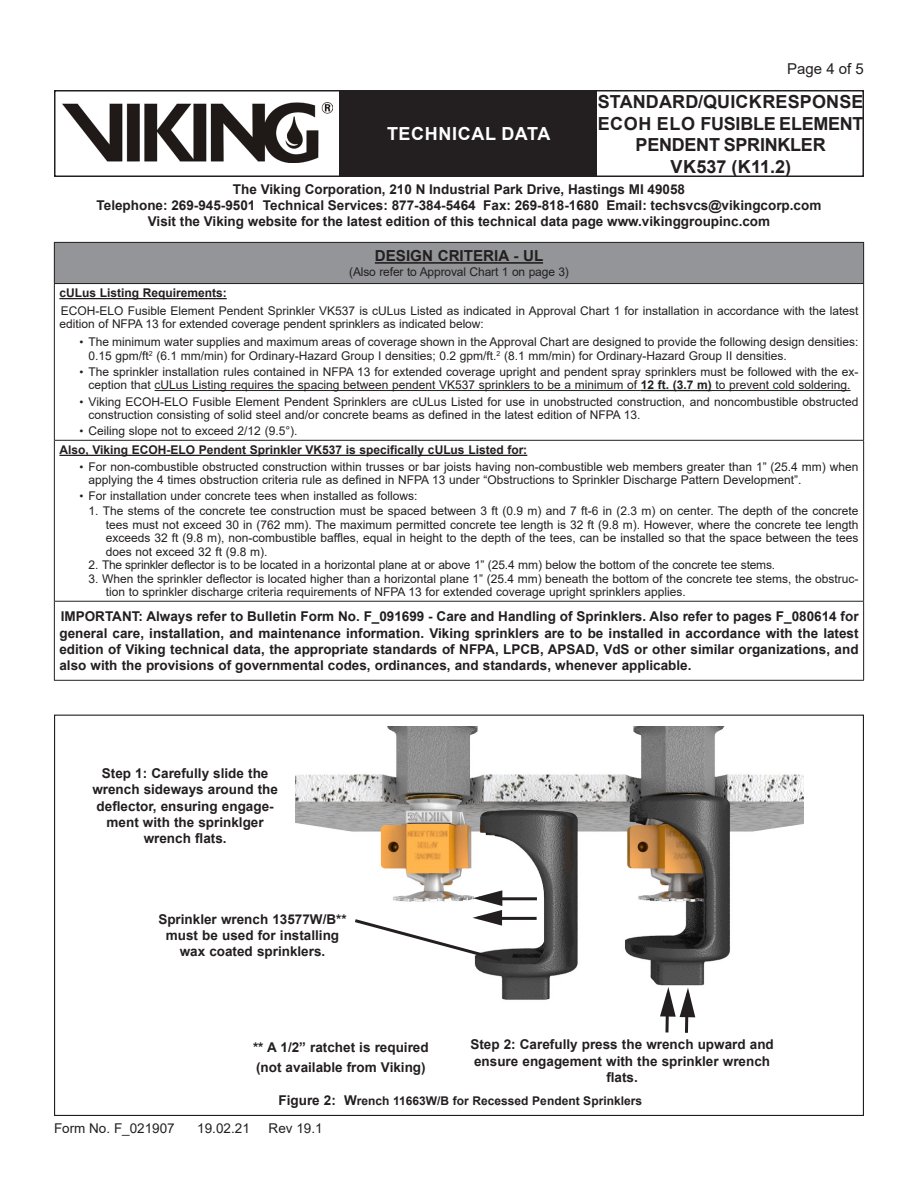
<style>
.page{position:relative;width:918px;height:1188px;background:#fff}
.page>*{position:absolute;margin:0;border:0;box-sizing:border-box;transform-origin:0 0}
.t1{font:700 18px/21.6px "Arial";letter-spacing:-.015em;color:#231f20;text-align:center}
.t2{font:700 18px "Arial";letter-spacing:.035em;color:#fff}
.Table_Text_Bold{font:700 15.15px "Arial";color:#231f20}
.t3{font:15px "Arial";color:#231f20}
.Body_Text_2{font:700 13.5px/16.2px "Arial";color:#231f20;text-align:center}
.Center_-_Bold{font:700 13.5px/16.2px "Arial";color:#231f20;text-align:center}
.t4{font:13.5px "Arial";color:#231f20}
.Steps{font:12px/13.5px "Arial";color:#231f20}
.Body_Text_2-2{font:12px/13.5px "Arial";color:#231f20}
.Lettered_List{font:700 12px "Arial";color:#231f20}
.Center_-_Bold-2{font:700 12px "Arial";color:#231f20}
.Table_Text_Bold-2{font:12px "Arial";letter-spacing:-.01em;color:#231f20}
.s1{font-size:11.4px}
.s2{font-weight:700}
.s3{font-size:13.5px}
</style>
<div class="page">
<div style="left:54px;top:90px;width:810px;height:87px;border:2px solid #231f20"></div>
<div style="left:340px;top:91px;width:257px;height:85px;background:#231f20"></div>
<img style="left:63px;top:102px;width:269px;height:60px">
<div style="left:54px;top:242px;width:810px;height:42px;background:#939598"></div>
<hr style="left:54px;top:242px;width:810px;height:1px;background:#231f20">
<hr style="left:863px;top:243px;width:1px;height:40px;background:#231f20">
<hr style="left:54px;top:283px;width:810px;height:1px;background:#231f20">
<hr style="left:863px;top:284px;width:1px;height:156px;background:#231f20">
<hr style="left:55px;top:440px;width:809px;height:1px;background:#231f20">
<hr style="left:863px;top:441px;width:1px;height:160px;background:#231f20">
<hr style="left:55px;top:601px;width:809px;height:1px;background:#231f20">
<hr style="left:863px;top:602px;width:1px;height:78px;background:#231f20">
<hr style="left:54px;top:680px;width:810px;height:1px;background:#231f20">
<hr style="left:54px;top:284px;width:1px;height:156px;background:#231f20">
<hr style="left:54px;top:440px;width:1px;height:161px;background:#231f20">
<hr style="left:54px;top:601px;width:1px;height:79px;background:#231f20">
<hr style="left:54px;top:243px;width:1px;height:40px;background:#231f20">
<hr style="left:375px;top:262px;width:168px;height:2px;background:#231f20">
<hr style="left:59px;top:298px;width:168px;height:1px;background:#231f20">
<hr style="left:155px;top:390px;width:486px;height:1px;background:#231f20">
<hr style="left:641px;top:390px;width:71px;height:1px;background:#231f20">
<hr style="left:712px;top:390px;width:139px;height:1px;background:#231f20">
<hr style="left:59px;top:455px;width:468px;height:1px;background:#231f20">
<img style="left:296px;top:726px;width:507px;height:274px">
<hr style="left:494px;top:897px;width:43px;height:3px;background:#231f20">
<hr style="left:494px;top:917px;width:43px;height:3px;background:#231f20">
<svg style="left:658px;top:989px;width:39px;height:30px"></svg>
<svg style="left:665px;top:1008px;width:4px;height:24px"></svg>
<hr style="left:685px;top:1009px;width:3px;height:24px;background:#231f20">
<svg style="left:352px;top:888px;width:153px;height:76px"></svg>
<h1 class="t2" style="left:387px;top:121px;width:165px">TECHNICAL DATA</h1>
<p class="t3" style="left:787px;top:59px;width:78px">Page 4 of 5</p>
<h1 class="t1" style="left:598px;top:91px;width:267px">STANDARD/QUICK RESPONSE<br>ECOH ELO FUSIBLE ELEMENT<br>PENDENT SPRINKLER<br>VK537 (K11.2)</h1>
<p class="Body_Text_2" style="left:97px;top:181px;width:726px">The Viking Corporation, 210 N Industrial Park Drive, Hastings MI 49058<br>Telephone: 269-945-9501 Technical Services: 877-384-5464 Fax: 269-818-1680 Email: techsvcs@vikingcorp.com<br>Visit the Viking website for the latest edition of this technical data page www.vikinggroupinc.com</p>
<p class="Table_Text_Bold" style="left:375px;top:245px;width:170px">DESIGN CRITERIA - UL</p>
<p class="Table_Text_Bold-2" style="left:349px;top:263px;width:221px">(Also refer to Approval Chart 1 on page 3)</p>
<p class="Lettered_List" style="left:59px;top:285px;width:169px">cULus Listing Requirements:</p>
<p class="Body_Text_2-2" style="left:59px;top:304px;width:801px">ECOH-ELO Fusible Element Pendent Sprinkler VK537 is cULus Listed as indicated in Approval Chart 1 for installation in accordance with the latest edition of NFPA 13 for extended coverage pendent sprinklers as indicated below:</p>
<p class="Steps" style="left:89px;top:335px;width:771px;text-indent:-9px"><span class="s1">•</span> The minimum water supplies and maximum areas of coverage shown in the Approval Chart are designed to provide the following design densities:<br>0.15 gpm/ft<sup>2</sup> (6.1 mm/min) for Ordinary-Hazard Group I densities; 0.2 gpm/ft.<sup>2</sup> (8.1 mm/min) for Ordinary-Hazard Group II densities.</p>
<p class="Steps" style="left:79px;top:365px;width:781px;text-align:center"><span class="s1">•</span> The sprinkler installation rules contained in NFPA 13 for extended coverage upright and pendent spray sprinklers must be followed with the ex&shy;ception that cULus Listing requires the spacing between pendent VK537 sprinklers to be a minimum of <span class="s2">12 ft. (3.7 m)</span> to prevent cold soldering.</p>
<p class="Steps" style="left:89px;top:394px;width:772px;text-indent:-9px"><span class="s1">•</span> Viking ECOH-ELO Fusible Element Pendent Sprinklers are cULus Listed for use in unobstructed construction, and noncombustible obstructed construction consisting of solid steel and/or concrete beams as defined in the latest edition of NFPA 13.</p>
<p class="Steps" style="left:79px;top:424px;width:220px"><span class="s1">•</span> Ceiling slope not to exceed 2/12 (9.5°).</p>
<p class="Lettered_List" style="left:59px;top:441px;width:469px">Also, Viking ECOH-ELO Pendent Sprinkler VK537 is specifically cULus Listed for:</p>
<p class="Steps" style="left:89px;top:460px;width:771px;text-indent:-9px"><span class="s1">•</span> For non-combustible obstructed construction within trusses or bar joists having non-combustible web members greater than 1” (25.4 mm) when applying the 4 times obstruction criteria rule as defined in NFPA 13 under “Obstructions to Sprinkler Discharge Pattern Development”.</p>
<p class="Steps" style="left:79px;top:489px;width:339px"><span class="s1">•</span> For installation under concrete tees when installed as follows:</p>
<p class="Steps" style="left:106px;top:504px;width:754px;text-align:justify;text-indent:-17px">1. The stems of the concrete tee construction must be spaced between 3 ft (0.9 m) and 7 ft-6 in (2.3 m) on center. The depth of the concrete tees must not exceed 30 in (762 mm). The maximum permitted concrete tee length is 32 ft (9.8 m). However, where the concrete tee length exceeds 32 ft (9.8 m), non-combustible baffles, equal in height to the depth of the tees, can be installed so that the space between the tees does not exceed 32 ft (9.8 m).</p>
<p class="Steps" style="left:89px;top:558px;width:688px">2. The sprinkler deflector is to be located in a horizontal plane at or above 1” (25.4 mm) below the bottom of the concrete tee stems.</p>
<p class="Steps" style="left:106px;top:572px;width:754px;text-indent:-17px">3. When the sprinkler deflector is located higher than a horizontal plane 1” (25.4 mm) beneath the bottom of the concrete tee stems, the obstruc&shy;tion to sprinkler discharge criteria requirements of NFPA 13 for extended coverage upright sprinklers applies.</p>
<p class="Body_Text_2" style="left:59px;top:609px;width:801px;text-align:justify">IMPORTANT: Always refer to Bulletin Form No. F_091699 - Care and Handling of Sprinklers. Also refer to pages F_080614 for general care, installation, and maintenance information. Viking sprinklers are to be installed in accordance with the latest edition of Viking technical data, the appropriate standards of NFPA, LPCB, APSAD, VdS or other similar organizations, and also with the provisions of governmental codes, ordinances, and standards, whenever applicable.</p>
<p class="Center_-_Bold" style="left:92px;top:766px;width:187px">Step 1: Carefully slide the wrench sideways around the deflector, ensuring engage&shy;ment with the sprinklger wrench flats.</p>
<p class="Center_-_Bold" style="left:158px;top:911px;width:190px">Sprinkler wrench 13577W/B** must be used for installing wax coated sprinklers.</p>
<p class="Center_-_Bold" style="left:253px;top:1040px;width:177px">** A 1/2” ratchet is required</p>
<p class="Center_-_Bold" style="left:256px;top:1059px;width:171px">(not available from Viking)</p>
<p class="Center_-_Bold" style="left:470px;top:1037px;width:305px">Step 2: Carefully press the wrench upward and ensure engagement with the sprinkler wrench flats.</p>
<p class="Center_-_Bold-2" style="left:279px;top:1092px;width:365px"><span class="s3">Figure 2: W</span>rench 11663W/B for Recessed Pendent Sprinklers</p>
<p class="t4" style="left:54px;top:1119px;width:122px">Form No. F_021907</p>
<p class="t4" style="left:197px;top:1119px;width:54px">19.02.21</p>
<p class="t4" style="left:269px;top:1119px;width:56px">Rev 19.1</p>
</div>
